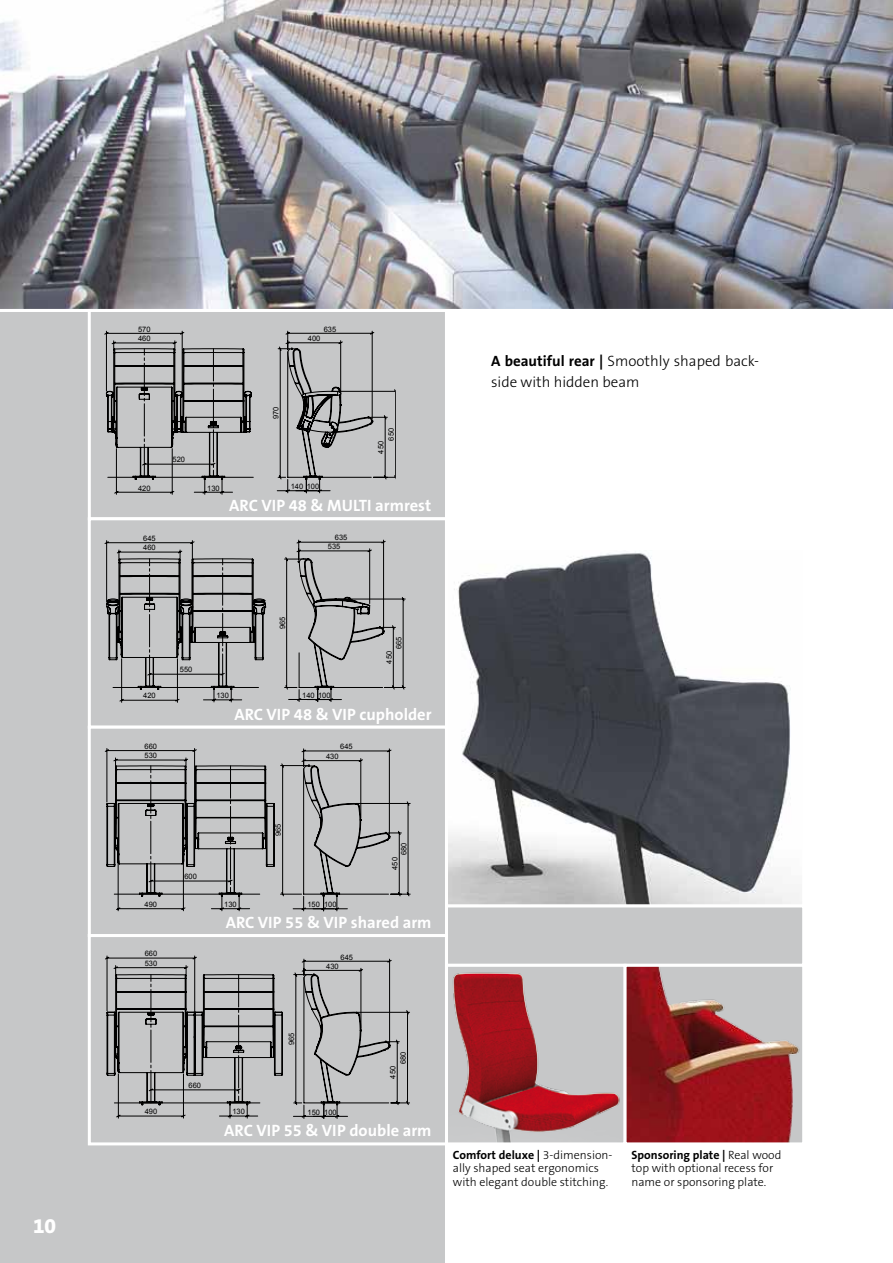
<style>
.page{position:relative;width:893px;height:1263px;background:#fff}
.page>*{position:absolute;margin:0;border:0;box-sizing:border-box;transform-origin:0 0}
.t1{font:800 21px "The Sans B8";color:#fff}
.t2{font:700 16.5px "The Sans B7";color:#fff}
.t3{font:300 15px/21px "The Sans B3";color:#000}
.t4{font:300 12px/13.5px "The Sans B3";color:#000}
.t5{font:700 12px "The Sans B7";color:#000}
.t6{font:7.5px/9.4px "Arial";color:#000}
.s1{font-family:"The Sans B7";font-weight:700}
.s2{font-family:"The Sans B3";font-weight:300}
</style>
<div class="page">
<div style="left:0;top:312px;width:445px;height:951px;background:#c6c7c8"></div>
<div style="left:89px;top:310px;width:357px;height:209px;background:#c6c7c8"></div>
<div style="left:88px;top:309px;width:360px;height:211px;border:3px solid #fff"></div>
<div style="left:89px;top:519px;width:357px;height:208px;background:#c6c7c8"></div>
<div style="left:88px;top:517px;width:360px;height:212px;border:3px solid #fff"></div>
<div style="left:89px;top:727px;width:357px;height:208px;background:#c6c7c8"></div>
<div style="left:88px;top:726px;width:360px;height:211px;border:3px solid #fff"></div>
<div style="left:89px;top:935px;width:357px;height:209px;background:#c6c7c8"></div>
<div style="left:88px;top:934px;width:360px;height:211px;border:3px solid #fff"></div>
<img style="left:0;top:0;width:893px;height:312px">
<div style="left:445px;top:904px;width:360px;height:63px;background:#c6c7c8;border:3px solid #fff"></div>
<hr style="left:515px;top:317px;width:1px;height:179px;background:#000">
<svg style="left:104px;top:330px;width:292px;height:165px"></svg>
<hr style="left:98px;top:525px;width:1px;height:187px;background:#000">
<hr style="left:98px;top:525px;width:318px;height:1px;background:#000">
<hr style="left:518px;top:525px;width:1px;height:187px;background:#000">
<hr style="left:98px;top:1130px;width:318px;height:1px;background:#000">
<hr style="left:98px;top:1077px;width:318px;height:1px;background:#000">
<svg style="left:386px;top:597px;width:20px;height:93px"></svg>
<svg style="left:98px;top:540px;width:288px;height:172px"></svg>
<hr style="left:99px;top:735px;width:1px;height:186px;background:#000">
<hr style="left:99px;top:735px;width:316px;height:1px;background:#000">
<hr style="left:522px;top:735px;width:1px;height:186px;background:#000">
<hr style="left:99px;top:1262px;width:316px;height:1px;background:#000">
<svg style="left:99px;top:748px;width:312px;height:173px"></svg>
<hr style="left:103px;top:940px;width:1px;height:189px;background:#000">
<hr style="left:103px;top:940px;width:316px;height:1px;background:#000">
<hr style="left:522px;top:940px;width:1px;height:189px;background:#000">
<hr style="left:103px;top:1262px;width:316px;height:1px;background:#000">
<svg style="left:105px;top:955px;width:311px;height:123px"></svg>
<svg style="left:103px;top:965px;width:310px;height:164px"></svg>
<img style="left:449px;top:968px;width:174px;height:173px">
<div style="left:445px;top:964px;width:182px;height:181px;border:3px solid #fff"></div>
<svg style="left:628px;top:968px;width:173px;height:173px;background:#a04f51"></svg>
<div style="left:624px;top:964px;width:181px;height:181px;border:3px solid #fff"></div>
<img style="left:449px;top:551px;width:352px;height:352px">
<div style="left:445px;top:547px;width:360px;height:360px;border:3px solid #fff"></div>
<h1 class="t1" style="left:33px;top:1215px;width:25px">10</h1>
<p class="t6" style="left:138px;top:324px;width:14px">570</p>
<p class="t6" style="left:324px;top:324px;width:14px">635</p>
<p class="t6" style="left:138px;top:334px;width:14px">460</p>
<p class="t6" style="left:308px;top:334px;width:14px">400</p>
<h3 class="t3" style="left:491px;top:351px;width:269px"><span class="s1">A beautiful rear |</span> Smoothly shaped back&shy;side with hidden beam</h3>
<p class="t6" style="left:271px;top:419px;width:14px;rotate:-90deg">970</p>
<p class="t6" style="left:387px;top:440px;width:14px;rotate:-90deg">650</p>
<p class="t6" style="left:376px;top:453px;width:14px;rotate:-90deg">450</p>
<p class="t6" style="left:173px;top:455px;width:14px">520</p>
<p class="t6" style="left:138px;top:483px;width:14px">420</p>
<p class="t6" style="left:207px;top:483px;width:14px">130</p>
<p class="t6" style="left:291px;top:482px;width:14px">140</p>
<p class="t6" style="left:307px;top:482px;width:14px">100</p>
<h2 class="t2" style="left:229px;top:497px;width:204px">ARC VIP 48 &amp; MULTI armrest</h2>
<p class="t6" style="left:143px;top:534px;width:14px">645</p>
<p class="t6" style="left:335px;top:533px;width:14px">635</p>
<p class="t6" style="left:143px;top:543px;width:14px">460</p>
<p class="t6" style="left:328px;top:542px;width:14px">535</p>
<p class="t6" style="left:143px;top:691px;width:14px">420</p>
<p class="t6" style="left:145px;top:741px;width:14px">660<br>530</p>
<p class="t6" style="left:180px;top:665px;width:14px">550</p>
<p class="t6" style="left:216px;top:691px;width:14px">130</p>
<p class="t6" style="left:278px;top:629px;width:14px;rotate:-90deg">965</p>
<p class="t6" style="left:302px;top:690px;width:14px">140</p>
<p class="t6" style="left:318px;top:690px;width:14px">100</p>
<p class="t6" style="left:394px;top:649px;width:14px;rotate:-90deg">665</p>
<p class="t6" style="left:384px;top:664px;width:14px;rotate:-90deg">450</p>
<h2 class="t2" style="left:234px;top:705px;width:199px">ARC VIP 48 &amp; VIP cupholder</h2>
<p class="t6" style="left:340px;top:742px;width:14px">645</p>
<p class="t6" style="left:326px;top:752px;width:14px">430</p>
<p class="t6" style="left:184px;top:872px;width:14px">600</p>
<p class="t6" style="left:145px;top:900px;width:14px">490</p>
<p class="t6" style="left:224px;top:900px;width:14px">130</p>
<p class="t6" style="left:274px;top:836px;width:14px;rotate:-90deg">965</p>
<p class="t6" style="left:307px;top:900px;width:31px">150 100</p>
<p class="t6" style="left:399px;top:855px;width:14px;rotate:-90deg">680</p>
<p class="t6" style="left:390px;top:870px;width:14px;rotate:-90deg">450</p>
<p class="t6" style="left:145px;top:949px;width:14px">660</p>
<p class="t6" style="left:145px;top:959px;width:14px">530</p>
<h2 class="t2" style="left:226px;top:914px;width:207px">ARC VIP 55 &amp; VIP shared arm</h2>
<p class="t6" style="left:340px;top:952px;width:14px">645</p>
<p class="t6" style="left:326px;top:961px;width:14px">430</p>
<p class="t6" style="left:145px;top:1107px;width:14px">490</p>
<p class="t6" style="left:189px;top:1081px;width:14px">660</p>
<p class="t6" style="left:232px;top:1107px;width:14px">130</p>
<p class="t6" style="left:287px;top:1045px;width:14px;rotate:-90deg">965</p>
<p class="t6" style="left:308px;top:1107px;width:31px">150 100</p>
<p class="t6" style="left:399px;top:1064px;width:14px;rotate:-90deg">680</p>
<p class="t6" style="left:388px;top:1078px;width:14px;rotate:-90deg">450</p>
<h2 class="t2" style="left:224px;top:1122px;width:209px">ARC VIP 55 &amp; VIP double arm</h2>
<h3 class="t5" style="left:453px;top:1148px;width:161px">Comfort deluxe | <span class="s2">3-dimension-</span></h3>
<h3 class="t4" style="left:453px;top:1162px;width:157px">ally shaped seat ergonomics with elegant double stitching.</h3>
<h3 class="t5" style="left:631px;top:1148px;width:151px">Sponsoring plate | <span class="s2">Real wood</span></h3>
<h3 class="t4" style="left:631px;top:1162px;width:143px">top with optional recess for name or sponsoring plate.</h3>
</div>
